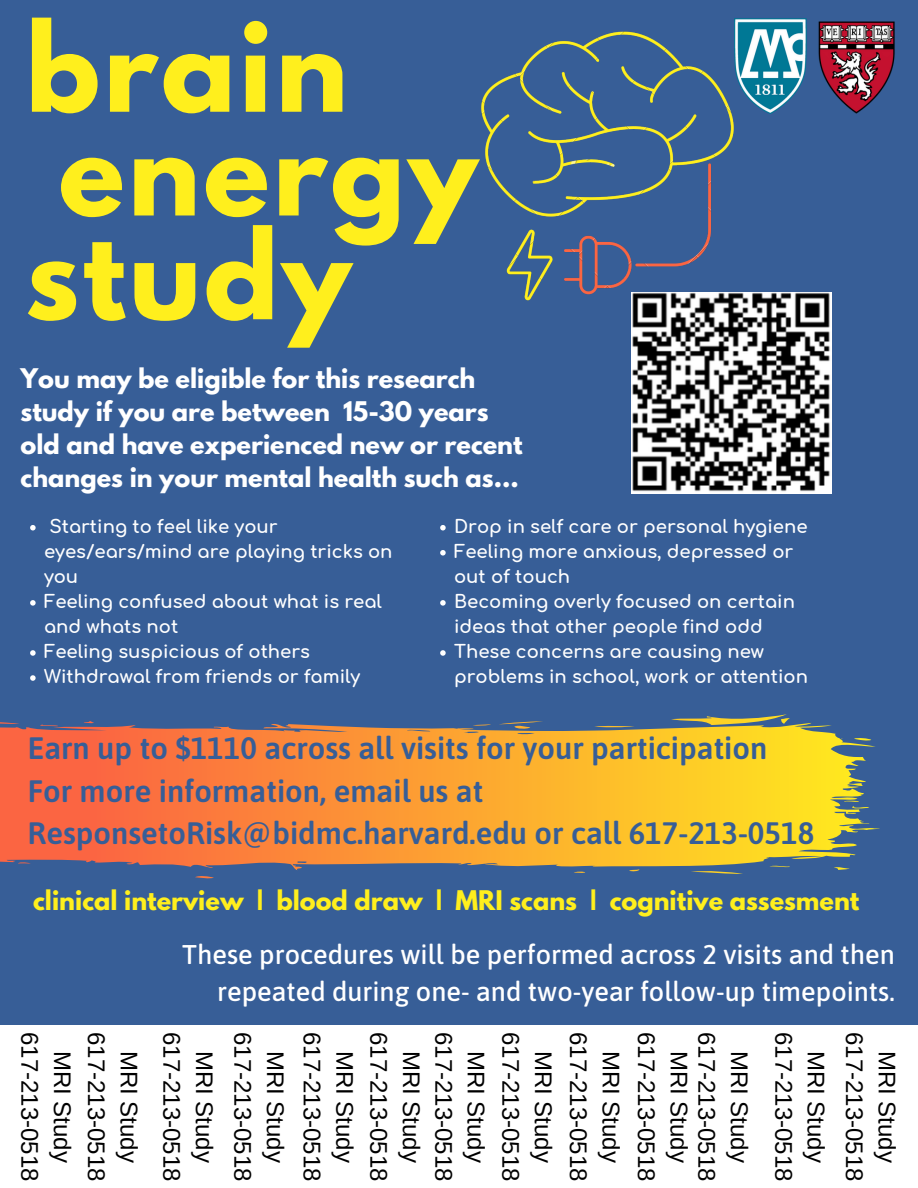
<style>
.page{position:relative;width:918px;height:1188px;background:#375e97}
.page>*{position:absolute;margin:0;border:0;box-sizing:border-box;transform-origin:0 0}
.t1{font:700 109.5px "League Spartan";letter-spacing:.03em;color:#ffef1d}
.t2{font:600 31.05px/42.8px "Asap";color:#375e97}
.t3{font:500 27.15px/36.8px "Asap";color:#fff;text-align:right}
.t4{font:24px/32.7px "Arimo";color:#000;text-align:center}
.t5{font:700 24px/32.7px "League Spartan";color:#fff}
.t6{font:700 24px "League Spartan";color:#ffef1d}
.t7{font:700 18px/25px "Comfortaa";color:#fff}
</style>
<div class="page">
<div style="left:0;top:1025px;width:918px;height:163px;background:#fff"></div>
<img style="left:818px;top:21px;width:77px;height:93px">
<img style="left:756px;top:18px;width:51px;height:96px">
<img style="left:481px;top:18px;width:275px;height:296px">
<svg style="left:0;top:714px;width:880px;height:164px"></svg>
<img style="left:632px;top:293px;width:200px;height:200px">
<svg style="left:30px;top:525px;width:6px;height:5px"></svg>
<svg style="left:30px;top:600px;width:6px;height:6px"></svg>
<svg style="left:30px;top:650px;width:6px;height:6px"></svg>
<svg style="left:30px;top:675px;width:6px;height:6px"></svg>
<svg style="left:440px;top:525px;width:6px;height:5px"></svg>
<svg style="left:440px;top:550px;width:6px;height:6px"></svg>
<svg style="left:440px;top:600px;width:6px;height:6px"></svg>
<svg style="left:440px;top:650px;width:6px;height:6px"></svg>
<h1 class="t1" style="left:25px;top:13px;width:324px">brain</h1>
<h1 class="t1" style="left:59px;top:117px;width:421px">energy</h1>
<h1 class="t1" style="left:25px;top:221px;width:328px">study</h1>
<h3 class="t5" style="left:21px;top:366px;width:504px">You may be eligible for this research study if you are between 15-30 years old and have experienced new or recent changes in your mental health such as...</h3>
<p class="t7" style="left:44px;top:515px;width:350px">Starting to feel like your eyes/ears/mind are playing tricks on you<br>Feeling confused about what is real and whats not<br>Feeling suspicious of others<br>Withdrawal from friends or family</p>
<p class="t7" style="left:454px;top:515px;width:355px">Drop in self care or personal hygiene<br>Feeling more anxious, depressed or out of touch<br>Becoming overly focused on certain ideas that other people find odd<br>These concerns are causing new problems in school, work or attention</p>
<h2 class="t2" style="left:28px;top:726px;width:788px">Earn up to $1110 across all visits for your participation<br>For more information, email us at<br>ResponsetoRisk@bidmc.harvard.edu or call 617-213-0518</h2>
<h3 class="t6" style="left:33px;top:889px;width:828px">clinical interview | blood draw | MRI scans | cognitive assesment</h3>
<h3 class="t3" style="left:182px;top:936px;width:714px">These procedures will be performed across 2 visits and then repeated during one- and two-year follow-up timepoints.</h3>
<h3 class="t4" style="left:79px;top:1032px;width:151px;rotate:90deg">MRI Study<br>617-213-0518</h3>
<h3 class="t4" style="left:145px;top:1032px;width:151px;rotate:90deg">MRI Study<br>617-213-0518</h3>
<h3 class="t4" style="left:221px;top:1032px;width:151px;rotate:90deg">MRI Study<br>617-213-0518</h3>
<h3 class="t4" style="left:493px;top:1032px;width:151px;rotate:90deg">MRI Study<br>617-213-0518</h3>
<h3 class="t4" style="left:560px;top:1032px;width:151px;rotate:90deg">MRI Study<br>617-213-0518</h3>
<h3 class="t4" style="left:695px;top:1032px;width:151px;rotate:90deg">MRI Study<br>617-213-0518</h3>
<h3 class="t4" style="left:292px;top:1032px;width:151px;rotate:90deg">MRI Study<br>617-213-0518</h3>
<h3 class="t4" style="left:428px;top:1032px;width:151px;rotate:90deg">MRI Study<br>617-213-0518<br>MRI Study<br>617-213-0518</h3>
<h3 class="t4" style="left:627px;top:1032px;width:151px;rotate:90deg">MRI Study<br>617-213-0518</h3>
<h3 class="t4" style="left:756px;top:1032px;width:151px;rotate:90deg">MRI Study<br>617-213-0518</h3>
<h3 class="t4" style="left:833px;top:1032px;width:151px;rotate:90deg">MRI Study<br>617-213-0518</h3>
<h3 class="t4" style="left:904px;top:1032px;width:151px;rotate:90deg">MRI Study<br>617-213-0518</h3>
</div>
